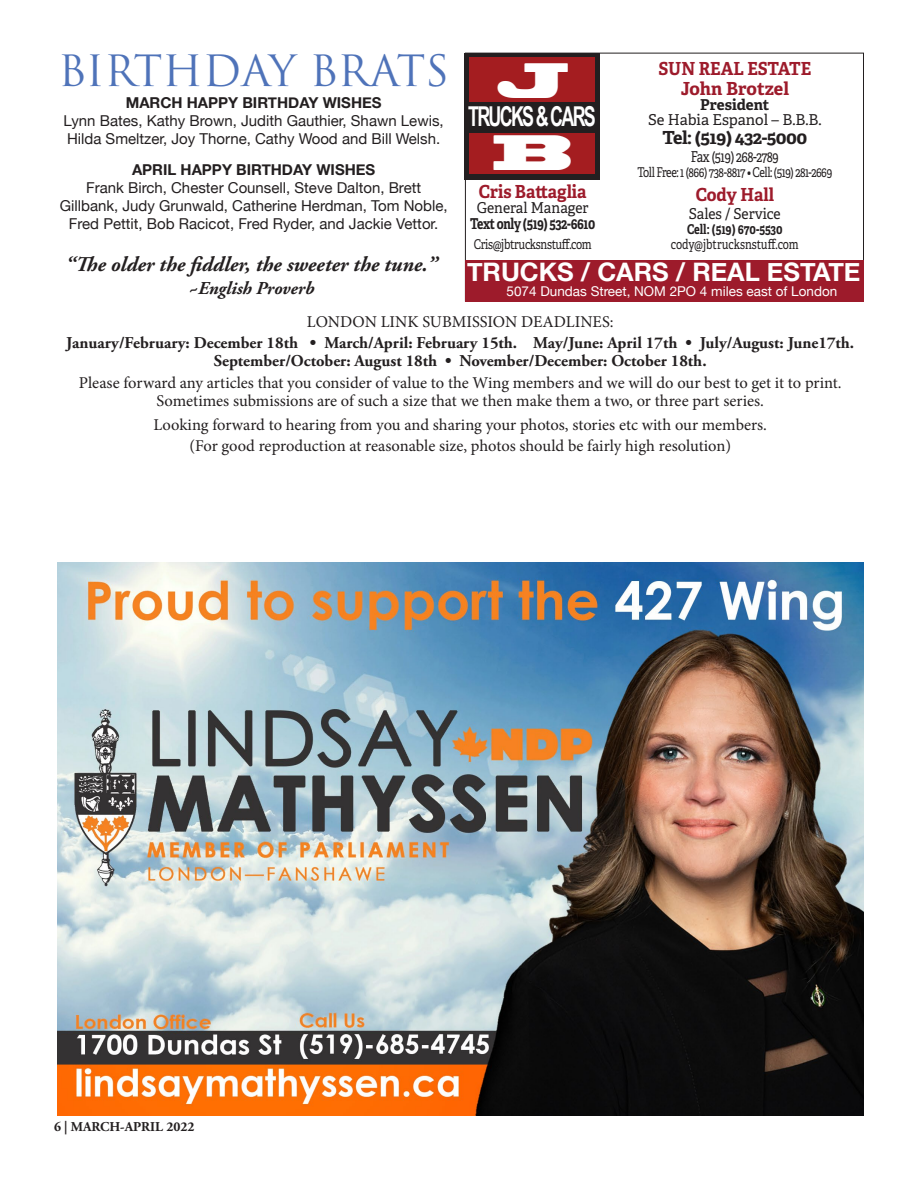
<style>
.page{position:relative;width:918px;height:1188px;background:#fff}
.page>*{position:absolute;margin:0;border:0;box-sizing:border-box;transform-origin:0 0}
.t1{font:46.35px "Blackoak Std";color:#fff;scale:.94 1}
.t2{font:42px "Trajan Pro 3";letter-spacing:-.01em;color:#4f73b9}
.t3{font:700 27.45px "Arial Narrow";letter-spacing:-.08em;color:#fff;scale:.8 1}
.t4{font:700 25.5px "Helvetica Neue";color:#fff}
.t5{font:italic 700 21px "Adobe Garamond Pro";color:#231f20}
.t6{font:italic 700 18.15px "Adobe Garamond Pro";color:#231f20}
.t7{font:700 18px "Adelle PE";color:#9d1b2b;scale:.93 1}
.t8{font:700 18px "Adelle PE";letter-spacing:-.035em;color:#231f20}
.t9{font:700 18px "Adelle PE";color:#9d1b2b}
.t10{font:16.5px "Minion Pro";letter-spacing:-.005em;color:#231f20}
.t11{font:700 16.5px "Adobe Garamond Pro";color:#231f20}
.t12{font:15px/18px "Helvetica Neue";color:#231f20}
.t13{font:700 15px "Helvetica Neue";color:#231f20}
.t14{font:15px "Adelle PE";letter-spacing:-.005em;color:#231f20;scale:.93 1}
.t15{font:700 15px "Adelle PE";letter-spacing:-.03em;color:#231f20;scale:.8 1}
.t16{font:15px "Adelle PE";letter-spacing:-.005em;color:#231f20}
.t17{font:15px "Adelle PE";letter-spacing:-.05em;color:#231f20;scale:.8 1}
.t18{font:700 15px "Adelle PE";letter-spacing:-.005em;color:#231f20}
.t19{font:13.5px "Adelle PE";letter-spacing:-.03em;color:#231f20;scale:.8 1}
.t20{font:13.5px "Helvetica Neue";color:#fff}
.t21{font:13.5px "Adelle PE";color:#231f20;scale:.8 1}
.t22{font:700 13.5px "Adelle PE";letter-spacing:-.01em;color:#231f20;scale:.8 1}
.t23{font:700 13.5px "Adobe Garamond Pro";color:#231f20}
</style>
<div class="page">
<img style="left:57px;top:563px;width:807px;height:553px">
<div style="left:465px;top:53px;width:135px;height:126px;background:#231f20"></div>
<div style="left:469px;top:57px;width:126px;height:117px;background:#a41d20"></div>
<div style="left:465px;top:102px;width:130px;height:30px;background:#231f20"></div>
<div style="left:465px;top:260px;width:399px;height:42px;background:#9d1b2b"></div>
<p class="t2" style="left:58px;top:42px;width:393px">BIRTHDAY BRATS</p>
<p class="t13" style="left:126px;top:90px;width:257px">MARCH HAPPY BIRTHDAY WISHES</p>
<p class="t12" style="left:64px;top:112px;width:382px">Lynn Bates, Kathy Brown, Judith Gauthier, Shawn Lewis,<br>Hilda Smeltzer, Joy Thorne, Cathy Wood and Bill Welsh.</p>
<p class="t13" style="left:132px;top:158px;width:245px">APRIL HAPPY BIRTHDAY WISHES</p>
<p class="t12" style="left:60px;top:180px;width:389px;text-align:center">Frank Birch, Chester Counsell, Steve Dalton, Brett<br>Gillbank, Judy Grunwald, Catherine Herdman, Tom Noble,<br>Fred Pettit, Bob Racicot, Fred Ryder, and Jackie Vettor.</p>
<p class="t5" style="left:65px;top:252px;width:374px">“The older the fiddler, the sweeter the tune.”</p>
<p class="t6" style="left:189px;top:277px;width:127px">~English Proverb</p>
<p class="t7" style="left:658px;top:56px;width:166px">SUN REAL ESTATE</p>
<p class="t9" style="left:681px;top:75px;width:110px">John Brotzel</p>
<p class="t18" style="left:700px;top:93px;width:71px">President</p>
<p class="t16" style="left:648px;top:108px;width:175px">Se Habia Espanol – B.B.B.</p>
<p class="t8" style="left:663px;top:125px;width:146px">Tel: (519) 432-5000</p>
<p class="t17" style="left:691px;top:146px;width:112px">Fax (519) 268-2789</p>
<p class="t19" style="left:637px;top:162px;width:245px">Toll Free: 1 (866) 738-8817 • Cell: (519) 281-2669</p>
<p class="t7" style="left:696px;top:182px;width:86px">Cody Hall</p>
<p class="t14" style="left:689px;top:203px;width:100px">Sales / Service</p>
<p class="t22" style="left:687px;top:219px;width:121px">Cell: (519) 670-5530</p>
<p class="t21" style="left:671px;top:234px;width:161px">cody@jbtrucksnstuff.com</p>
<p class="t20" style="left:507px;top:281px;width:332px">5074 Dundas Street, NOM 2PO 4 miles east of London</p>
<p class="t10" style="left:307px;top:310px;width:308px">LONDON LINK SUBMISSION DEADLINES:</p>
<p class="t11" style="left:66px;top:333px;width:789px">January/February: December 18th • March/April: February 15th. May/June: April 17th • July/August: June17th.</p>
<p class="t11" style="left:214px;top:351px;width:494px">September/October: August 18th • November/December: October 18th.</p>
<p class="t10" style="left:79px;top:372px;width:764px">Please forward any articles that you consider of value to the Wing members and we will do our best to get it to print.</p>
<p class="t10" style="left:157px;top:390px;width:609px">Sometimes submissions are of such a size that we then make them a two, or three part series.</p>
<p class="t10" style="left:154px;top:414px;width:615px">Looking forward to hearing from you and sharing your photos, stories etc with our members.</p>
<p class="t10" style="left:189px;top:435px;width:543px">(For good reproduction at reasonable size, photos should be fairly high resolution)</p>
<p class="t1" style="left:497px;top:50px;width:78px">J</p>
<p class="t1" style="left:493px;top:122px;width:87px">B</p>
<p class="t3" style="left:468px;top:96px;width:161px">TRUCKS &amp; CARS</p>
<p class="t7" style="left:479px;top:178px;width:117px">Cris Battaglia</p>
<p class="t14" style="left:477px;top:196px;width:122px">General Manager</p>
<p class="t15" style="left:470px;top:213px;width:158px">Text only (519) 532-6610</p>
<p class="t19" style="left:474px;top:234px;width:149px">Cris@jbtrucksnstuff.com</p>
<p class="t4" style="left:467px;top:252px;width:395px">TRUCKS / CARS / REAL ESTATE</p>
<p class="t23" style="left:54px;top:1118px;width:142px">6 | MARCH-APRIL 2022</p>
</div>
